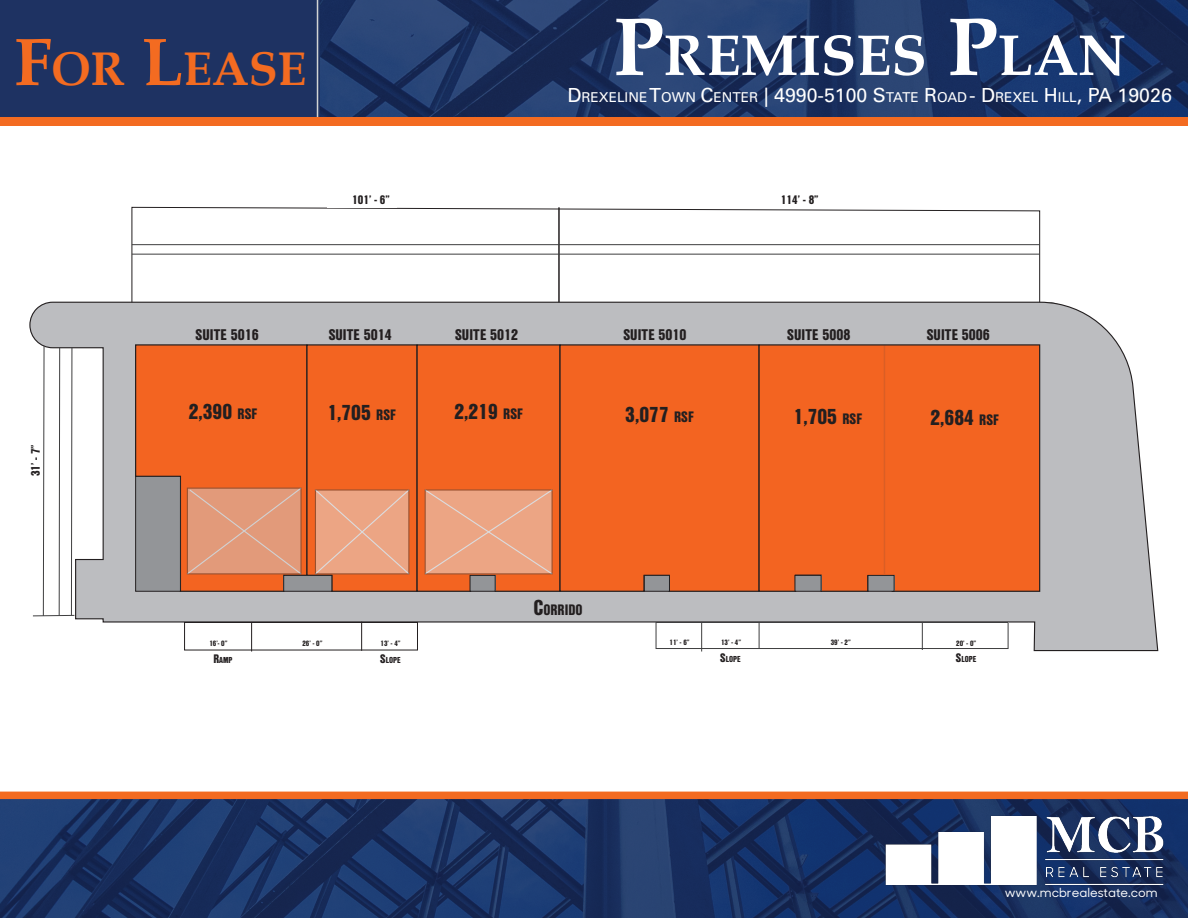
<style>
.page{position:relative;width:1188px;height:918px;background:#fff}
.page>*{position:absolute;margin:0;border:0;box-sizing:border-box;transform-origin:0 0}
.t1{font:700 57.75px "Book Antiqua";color:#fff}
.t2{font:700 47.25px "Book Antiqua";color:#f36b21}
.t3{font:900 21px "Nimbus San Con L";color:#231f20}
.t4{font:900 15px "Nimbus San Con L";color:#231f20}
.t5{font:900 14.7px "Nimbus San Con L";color:#231f20}
.t6{font:13.65px "Univers";color:#fff}
.t7{font:500 12.45px "Sharp Sans Disp No 1";color:#fff}
.t8{font:900 12px "Nimbus San Con L";color:#231f20}
.t9{font:900 8.4px "Nimbus San Con L";letter-spacing:.01em;color:#231f20}
.t10{font:900 7.5px "Nimbus San Con L";color:#231f20}
.s1{font-size:67.5px}
.s2{font-size:82.5px}
.s3{font-size:19.5px}
.s4{font-size:14.7px}
.s5{font-size:21px}
.s6{font-size:12px}
</style>
<div class="page">
<div style="left:0;top:0;width:1188px;height:124px;background:#1e3262"></div>
<img style="left:321px;top:0;width:867px;height:117px">
<hr style="left:317px;top:0;width:1px;height:124px;background:#d1d3d4">
<div style="left:1px;top:117px;width:1187px;height:9px;background:#f36b21"></div>
<img style="left:1px;top:799px;width:1187px;height:119px">
<div style="left:0;top:792px;width:1188px;height:7px;background:#f36b21"></div>
<img style="left:862px;top:815px;width:324px;height:71px">
<svg style="left:131px;top:207px;width:909px;height:94px"></svg>
<div style="left:756px;top:194px;width:69px;height:15px;background:#fff"></div>
<hr style="left:558px;top:207px;width:2px;height:97px;background:#231f20">
<svg style="left:29px;top:301px;width:1130px;height:351px"></svg>
<div style="left:561px;top:344px;width:197px;height:248px;background:#f36421"></div>
<div style="left:758px;top:344px;width:283px;height:248px;background:#f36421"></div>
<div style="left:644px;top:575px;width:25px;height:16px;background:#939598"></div>
<div style="left:644px;top:575px;width:26px;height:17px;border:1px solid #231f20"></div>
<div style="left:795px;top:575px;width:26px;height:16px;background:#939598"></div>
<div style="left:795px;top:575px;width:27px;height:17px;border:1px solid #231f20"></div>
<div style="left:868px;top:575px;width:26px;height:16px;background:#939598"></div>
<div style="left:868px;top:575px;width:26px;height:17px;border:1px solid #231f20"></div>
<div style="left:185px;top:622px;width:232px;height:28px;background:#fff"></div>
<div style="left:184px;top:622px;width:234px;height:28px;border:1px solid #231f20"></div>
<hr style="left:251px;top:622px;width:1px;height:30px;background:#231f20">
<svg style="left:361px;top:622px;width:1px;height:29px"></svg>
<svg style="left:134px;top:344px;width:427px;height:248px;background:#e4713c"></svg>
<div style="left:187px;top:488px;width:114px;height:86px;background:#e29a7a"></div>
<div style="left:656px;top:622px;width:352px;height:27px;background:#fff"></div>
<div style="left:656px;top:622px;width:352px;height:27px;border:1px solid #3e3e3f"></div>
<hr style="left:701px;top:622px;width:1px;height:30px;background:#3e3e3f">
<svg style="left:759px;top:622px;width:1px;height:27px"></svg>
<svg style="left:922px;top:622px;width:1px;height:28px"></svg>
<div style="left:704px;top:651px;width:302px;height:14px;background:#fff"></div>
<hr style="left:132px;top:244px;width:908px;height:1px;background:#3e3e3f">
<hr style="left:132px;top:254px;width:908px;height:1px;background:#3e3e3f">
<svg style="left:32px;top:345px;width:43px;height:272px"></svg>
<hr style="left:884px;top:345px;width:1px;height:229px;background:#3e3e3f">
<h2 class="t2" style="left:14px;top:37px;width:294px"><span class="s1">F</span>OR <span class="s1">L</span>EASE</h2>
<h1 class="t1" style="left:613px;top:16px;width:514px"><span class="s2">P</span>REMISES <span class="s2">P</span>LAN</h1>
<p class="t6" style="left:567px;top:89px;width:606px"><span class="s3">D</span> REXELINE<span class="s3">T</span>OWN <span class="s3">C</span>ENTER <span class="s3">| 4990-5100 S</span>TATE <span class="s3">R</span>OAD <span class="s3">- D</span> REXEL <span class="s3">H</span>ILL<span class="s3">, PA 19026</span></p>
<p class="t8" style="left:352px;top:191px;width:39px">101’ - 6”</p>
<p class="t8" style="left:781px;top:191px;width:39px">114’ - 8”</p>
<p class="t4" style="left:196px;top:323px;width:65px">SUITE 5016</p>
<p class="t4" style="left:329px;top:323px;width:65px">SUITE 5014</p>
<p class="t4" style="left:455px;top:323px;width:65px">SUITE 5012</p>
<p class="t4" style="left:623px;top:323px;width:65px">SUITE 5010</p>
<p class="t4" style="left:787px;top:323px;width:65px">SUITE 5008</p>
<p class="t4" style="left:927px;top:323px;width:65px">SUITE 5006</p>
<p class="t8" style="left:26px;top:476px;width:34px;rotate:-90deg">31’ - 7”</p>
<h3 class="t3" style="left:189px;top:396px;width:70px">2,390 <span class="s4">RSF</span></h3>
<h3 class="t3" style="left:327px;top:397px;width:70px">1,705 <span class="s4">RSF</span></h3>
<h3 class="t3" style="left:454px;top:395px;width:70px">2,219 <span class="s4">RSF</span></h3>
<h3 class="t3" style="left:625px;top:398px;width:70px">3,077 <span class="s4">RSF</span></h3>
<h3 class="t3" style="left:794px;top:401px;width:70px">1,705 <span class="s4">RSF</span></h3>
<p class="t5" style="left:533px;top:599px;width:51px"><span class="s5">C</span>ORRIDO</p>
<h3 class="t3" style="left:930px;top:402px;width:70px">2,684 <span class="s4">RSF</span></h3>
<p class="t10" style="left:209px;top:638px;width:20px">16’- 0”</p>
<p class="t10" style="left:302px;top:638px;width:22px">26’ - 0”</p>
<p class="t10" style="left:381px;top:638px;width:22px">13’ - 4”</p>
<p class="t10" style="left:670px;top:637px;width:22px">11’ - 6”</p>
<p class="t10" style="left:721px;top:637px;width:22px">13’ - 4”</p>
<p class="t10" style="left:831px;top:637px;width:22px">39’ - 2”</p>
<p class="t10" style="left:956px;top:638px;width:22px">20’ - 0”</p>
<p class="t9" style="left:720px;top:652px;width:22px"><span class="s6">S</span>LOPE</p>
<p class="t9" style="left:956px;top:652px;width:22px"><span class="s6">S</span>LOPE</p>
<p class="t9" style="left:213px;top:654px;width:21px"><span class="s6">R</span>AMP</p>
<p class="t9" style="left:380px;top:654px;width:22px"><span class="s6">S</span>LOPE</p>
<p class="t7" style="left:1005px;top:883px;width:154px">www.mcbrealestate.com</p>
</div>
